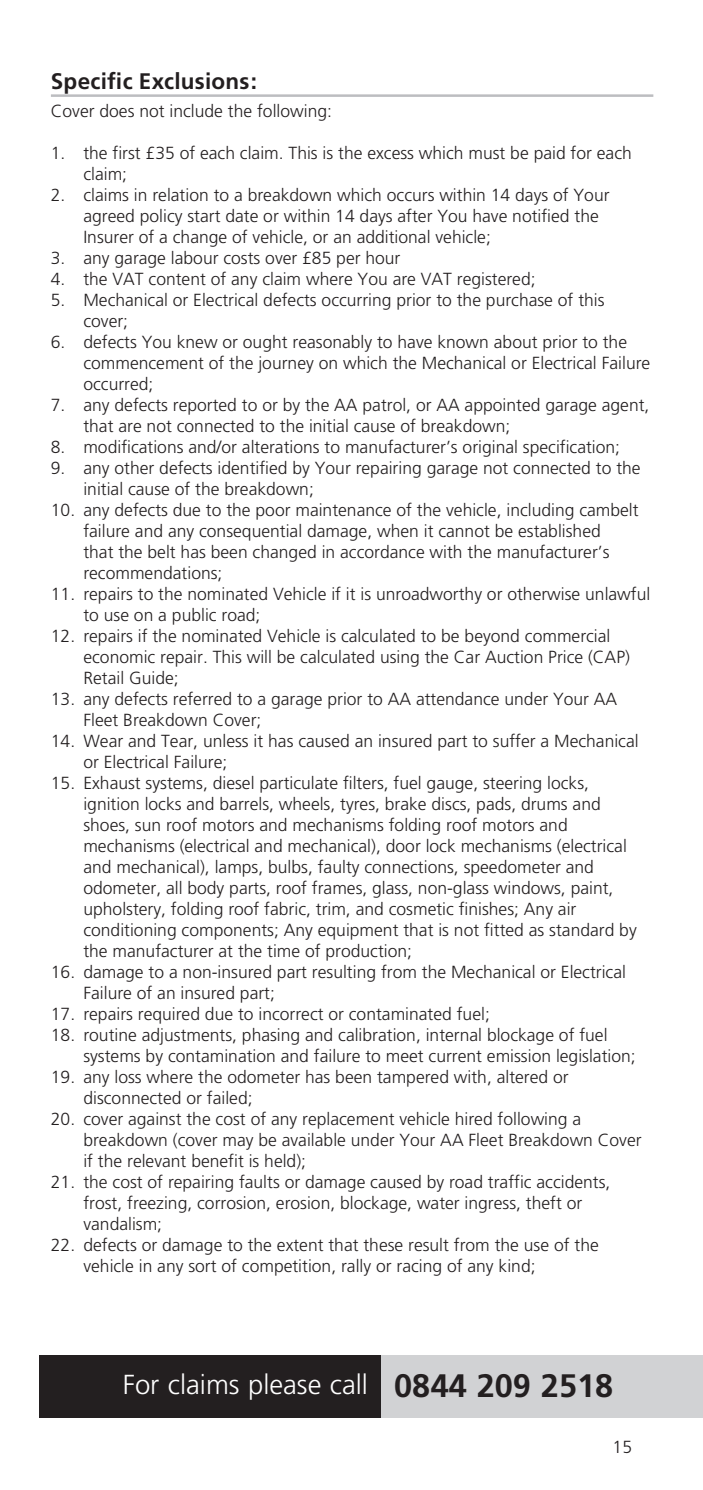
<style>
.page{position:relative;width:703px;height:1490px;background:#fff}
.page>*{position:absolute;margin:0;border:0;box-sizing:border-box;transform-origin:0 0}
.t1{font:700 32.5px "Frutiger";color:#231f20}
.t2{font:300 27.5px "Frutiger";color:#fff}
.t3{font:700 22.5px "Frutiger";letter-spacing:.01em;color:#231f20}
.t4{font:300 17.5px/21px "Frutiger";color:#231f20}
</style>
<div class="page">
<hr style="left:51px;top:94px;width:602px;height:3px;background:#bcbdc0">
<div style="left:39px;top:1355px;width:664px;height:62px;background:#d1d2d4"></div>
<div style="left:39px;top:1355px;width:341px;height:62px;background:#231f20"></div>
<p class="t3" style="left:51px;top:68px;width:208px">Specific Exclusions:</p>
<p class="t4" style="left:51px;top:101px;width:283px">Cover does not include the following:</p>
<p class="t4" style="left:83px;top:143px;width:550px;text-indent:-32px">1. the first £35 of each claim. This is the excess which must be paid for each claim;</p>
<p class="t4" style="left:83px;top:185px;width:528px;text-indent:-32px">2. claims in relation to a breakdown which occurs within 14 days of Your agreed policy start date or within 14 days after You have notified the<br>Insurer of a change of vehicle, or an additional vehicle;</p>
<p class="t4" style="left:51px;top:248px;width:351px">3. any garage labour costs over £85 per hour</p>
<p class="t4" style="left:51px;top:269px;width:486px">4. the VAT content of any claim where You are VAT registered;</p>
<p class="t4" style="left:83px;top:290px;width:523px;text-indent:-32px">5. Mechanical or Electrical defects occurring prior to the purchase of this cover;</p>
<p class="t4" style="left:83px;top:332px;width:568px;text-indent:-32px">6. defects You knew or ought reasonably to have known about prior to the commencement of the journey on which the Mechanical or Electrical Failure occurred;</p>
<p class="t4" style="left:83px;top:395px;width:567px;text-indent:-32px">7. any defects reported to or by the AA patrol, or AA appointed garage agent, that are not connected to the initial cause of breakdown;</p>
<p class="t4" style="left:51px;top:437px;width:571px">8. modifications and/or alterations to manufacturer’s original specification;</p>
<p class="t4" style="left:83px;top:458px;width:559px;text-indent:-32px">9. any other defects identified by Your repairing garage not connected to the initial cause of the breakdown;</p>
<p class="t4" style="left:83px;top:500px;width:557px;text-indent:-32px">10. any defects due to the poor maintenance of the vehicle, including cambelt failure and any consequential damage, when it cannot be established<br>that the belt has been changed in accordance with the manufacturer’s recommendations;</p>
<p class="t4" style="left:83px;top:584px;width:568px;text-indent:-32px">11. repairs to the nominated Vehicle if it is unroadworthy or otherwise unlawful to use on a public road;</p>
<p class="t4" style="left:83px;top:626px;width:548px;text-indent:-32px">12. repairs if the nominated Vehicle is calculated to be beyond commercial economic repair. This will be calculated using the Car Auction Price (CAP)<br>Retail Guide;</p>
<p class="t4" style="left:83px;top:689px;width:535px;text-indent:-32px">13. any defects referred to a garage prior to AA attendance under Your AA<br>Fleet Breakdown Cover;</p>
<p class="t4" style="left:83px;top:731px;width:557px;text-indent:-32px">14. Wear and Tear, unless it has caused an insured part to suffer a Mechanical or Electrical Failure;</p>
<p class="t4" style="left:83px;top:773px;width:555px;text-indent:-32px">15. Exhaust systems, diesel particulate filters, fuel gauge, steering locks, ignition locks and barrels, wheels, tyres, brake discs, pads, drums and shoes, sun roof motors and mechanisms folding roof motors and mechanisms (electrical and mechanical), door lock mechanisms (electrical and mechanical), lamps, bulbs, faulty connections, speedometer and odometer, all body parts, roof frames, glass, non-glass windows, paint, upholstery, folding roof fabric, trim, and cosmetic finishes; Any air conditioning components; Any equipment that is not fitted as standard by the manufacturer at the time of production;</p>
<p class="t4" style="left:83px;top:962px;width:544px;text-indent:-32px">16. damage to a non-insured part resulting from the Mechanical or Electrical<br>Failure of an insured part;</p>
<p class="t4" style="left:51px;top:1004px;width:440px">17. repairs required due to incorrect or contaminated fuel;</p>
<p class="t4" style="left:83px;top:1025px;width:554px;text-indent:-32px">18. routine adjustments, phasing and calibration, internal blockage of fuel systems by contamination and failure to meet current emission legislation;</p>
<p class="t4" style="left:83px;top:1067px;width:487px;text-indent:-32px">19. any loss where the odometer has been tampered with, altered or disconnected or failed;</p>
<p class="t4" style="left:83px;top:1109px;width:560px;text-indent:-32px">20. cover against the cost of any replacement vehicle hired following a breakdown (cover may be available under Your AA Fleet Breakdown Cover if the relevant benefit is held);</p>
<p class="t4" style="left:83px;top:1172px;width:528px;text-indent:-32px">21. the cost of repairing faults or damage caused by road traffic accidents, frost, freezing, corrosion, erosion, blockage, water ingress, theft or vandalism;</p>
<p class="t4" style="left:83px;top:1235px;width:517px;text-indent:-32px">22. defects or damage to the extent that these result from the use of the vehicle in any sort of competition, rally or racing of any kind;</p>
<p class="t2" style="left:123px;top:1369px;width:247px">For claims please call</p>
<p class="t1" style="left:394px;top:1366px;width:220px">0844 209 2518</p>
<p class="t4" style="left:613px;top:1436px;width:21px">15</p>
</div>
